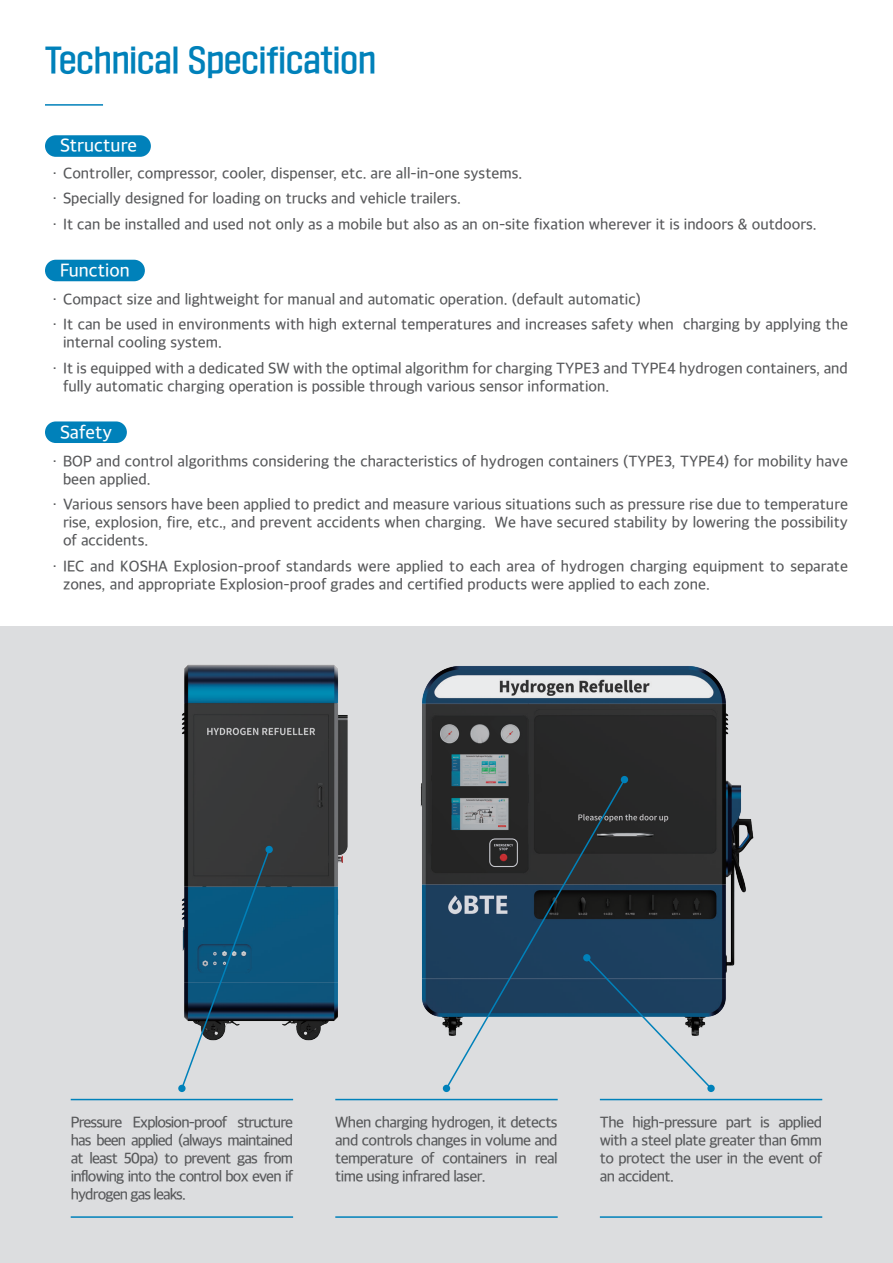
<style>
.page{position:relative;width:893px;height:1263px;background:#fff}
.page>*{position:absolute;margin:0;border:0;box-sizing:border-box;transform-origin:0 0}
.t1{font:30px "SD Gyeokdong G205 Bd";color:#0081ba}
.t2{font:18px "SD Gothic Neob d Md";color:#fff}
.t3{font:15px/18px "SD Gothic Neob d Md";color:#57585a}
</style>
<div class="page">
<div style="left:0;top:626px;width:893px;height:637px;background:#dcdddf"></div>
<img style="left:229px;top:666px;width:594px;height:435px">
<hr style="left:45px;top:104px;width:58px;height:2px;background:#0081ba">
<div style="left:45px;top:421px;width:82px;height:22px;background:#0081ba;border-radius:11px"></div>
<div style="left:45px;top:260px;width:100px;height:21px;background:#0081ba;border-radius:11px"></div>
<div style="left:45px;top:135px;width:106px;height:22px;background:#0081ba;border-radius:11px"></div>
<img style="left:181px;top:664px;width:368px;height:404px">
<div style="left:265px;top:846px;width:8px;height:7px;background:#0081ba;border-radius:50%"></div>
<div style="left:621px;top:776px;width:7px;height:7px;background:#0081ba;border-radius:50%"></div>
<svg style="left:178px;top:1085px;width:8px;height:7px"></svg>
<div style="left:443px;top:1085px;width:7px;height:7px;background:#0081ba;border-radius:50%"></div>
<svg style="left:707px;top:1085px;width:8px;height:7px"></svg>
<hr style="left:71px;top:1099px;width:222px;height:1px;background:#0081ba">
<hr style="left:335px;top:1099px;width:223px;height:1px;background:#0081ba">
<hr style="left:600px;top:1099px;width:222px;height:1px;background:#0081ba">
<hr style="left:71px;top:1216px;width:222px;height:2px;background:#0081ba">
<hr style="left:335px;top:1216px;width:223px;height:2px;background:#0081ba">
<hr style="left:600px;top:1216px;width:222px;height:2px;background:#0081ba">
<svg style="left:180px;top:847px;width:91px;height:243px"></svg>
<svg style="left:444px;top:777px;width:182px;height:313px"></svg>
<svg style="left:585px;top:956px;width:128px;height:134px"></svg>
<h1 class="t1" style="left:45px;top:45px;width:332px">Technical Specification</h1>
<p class="t2" style="left:60px;top:137px;width:79px">Structure</p>
<p class="t3" style="left:53px;top:160px;width:766px;line-height:25.5px">· Controller, compressor, cooler, dispenser, etc. are all-in-one systems.<br>· Specially designed for loading on trucks and vehicle trailers.<br>· It can be installed and used not only as a mobile but also as an on-site fixation wherever it is indoors &amp; outdoors.</p>
<p class="t2" style="left:60px;top:261px;width:71px">Function</p>
<p class="t3" style="left:53px;top:286px;width:797px;line-height:25.5px">· Compact size and lightweight for manual and automatic operation. (default automatic)<br>· It can be used in environments with high external temperatures and increases safety when charging by applying the</p>
<p class="t3" style="left:53px;top:359px;width:797px">· It is equipped with a dedicated SW with the optimal algorithm for charging TYPE3 and TYPE4 hydrogen containers, and</p>
<p class="t3" style="left:63px;top:334px;width:160px">internal cooling system.</p>
<p class="t3" style="left:63px;top:377px;width:548px">fully automatic charging operation is possible through various sensor information.</p>
<p class="t2" style="left:60px;top:423px;width:54px">Safety</p>
<p class="t3" style="left:53px;top:452px;width:797px">· BOP and control algorithms considering the characteristics of hydrogen containers (TYPE3, TYPE4) for mobility have</p>
<p class="t3" style="left:53px;top:495px;width:797px">· Various sensors have been applied to predict and measure various situations such as pressure rise due to temperature</p>
<p class="t3" style="left:63px;top:470px;width:89px">been applied.</p>
<p class="t3" style="left:63px;top:513px;width:786px">rise, explosion, fire, etc., and prevent accidents when charging. We have secured stability by lowering the possibility of accidents.</p>
<p class="t3" style="left:63px;top:575px;width:648px">zones, and appropriate Explosion-proof grades and certified products were applied to each zone.</p>
<p class="t3" style="left:53px;top:557px;width:797px">· IEC and KOSHA Explosion-proof standards were applied to each area of hydrogen charging equipment to separate</p>
<p class="t3" style="left:71px;top:1113px;width:224px;text-align:justify">Pressure Explosion-proof structure has been applied (always maintained at least 50pa) to prevent gas from inflowing into the control box even if hydrogen gas leaks.</p>
<p class="t3" style="left:335px;top:1113px;width:224px;text-align:justify">When charging hydrogen, it detects and controls changes in volume and temperature of containers in real time using infrared laser.</p>
<p class="t3" style="left:600px;top:1113px;width:224px;text-align:justify">The high-pressure part is applied with a steel plate greater than 6mm to protect the user in the event of an accident.</p>
</div>
